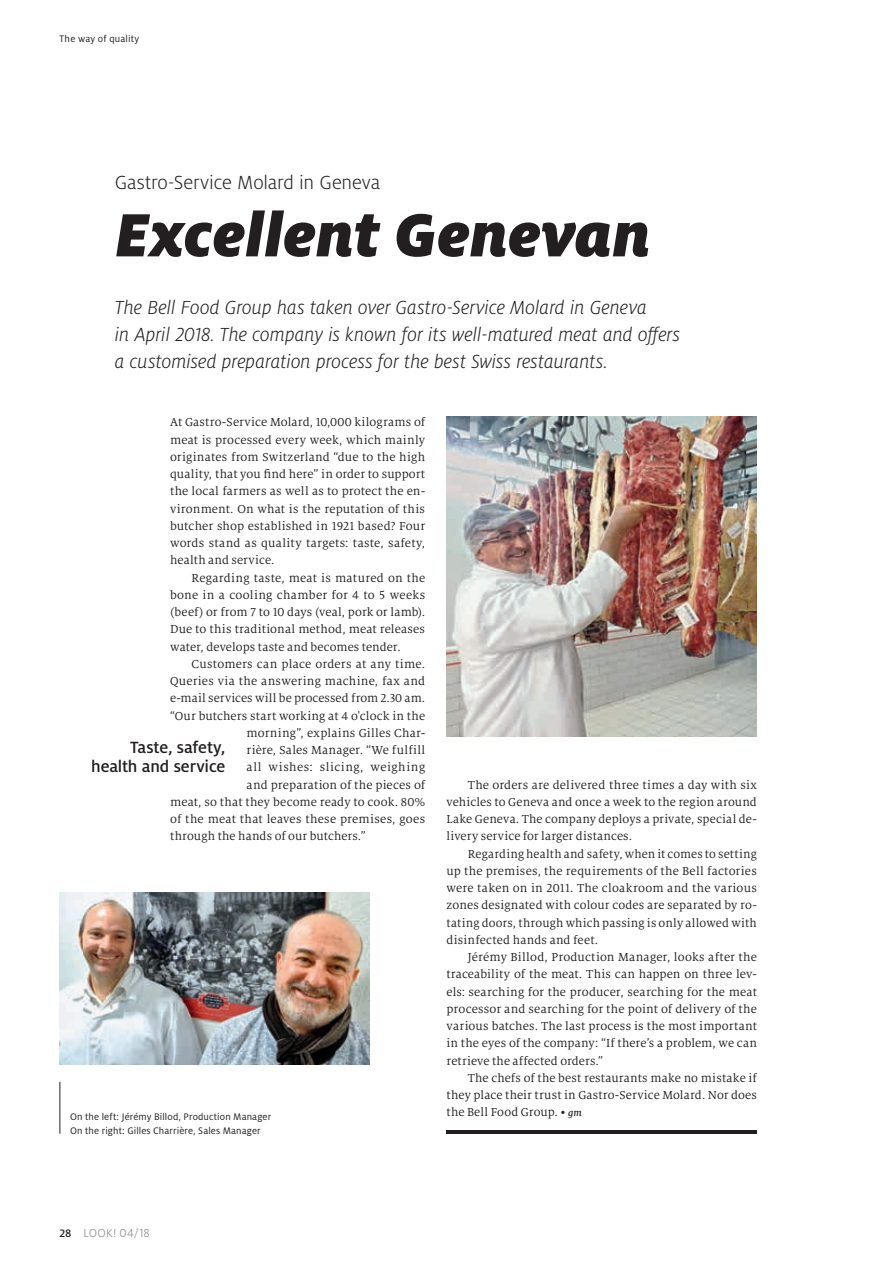
<style>
.page{position:relative;width:893px;height:1263px;background:#fff}
.page>*{position:absolute;margin:0;border:0;box-sizing:border-box;transform-origin:0 0}
.t1{font:italic 900 67.5px "Milo Pro";letter-spacing:.005em;color:#231f20}
.t2{font:italic 300 21px/27px "Milo Pro";letter-spacing:-.005em;color:#231f20}
.t3{font:300 21px "Milo Pro";letter-spacing:-.005em;color:#231f20}
.t4{font:500 18px/18.8px "Milo Pro";letter-spacing:-.005em;color:#231f20;text-align:right}
.t5{font:12.75px/17.2px "Milo Serif Pro";letter-spacing:.015em;color:#231f20;text-align:justify}
.t6{font:12.75px "Milo Serif Pro";letter-spacing:.04em;color:#231f20}
.t7{font:300 12.75px "Milo Pro";letter-spacing:.02em;color:#808285}
.t8{font:10.5px "Milo Pro";letter-spacing:.01em;color:#231f20}
.s1{font-weight:500;font-style:italic;font-size:10.5px}
.s2{font-weight:500;font-size:12px;color:#231f20}
</style>
<div class="page">
<img style="left:60px;top:893px;width:310px;height:172px">
<img style="left:446px;top:417px;width:311px;height:319px">
<hr style="left:446px;top:1130px;width:311px;height:4px;background:#231f20">
<hr style="left:60px;top:1082px;width:1px;height:52px;background:#231f20">
<p class="t8" style="left:60px;top:33px;width:81px">The way of quality</p>
<h2 class="t3" style="left:115px;top:171px;width:267px">Gastro-Service Molard in Geneva</h2>
<h1 class="t1" style="left:115px;top:195px;width:537px">Excellent Genevan</h1>
<h2 class="t2" style="left:115px;top:294px;width:567px">The Bell Food Group has taken over Gastro-Service Molard in Geneva<br>in April 2018. The company is known for its well-matured meat and offers a customised preparation process for the best Swiss restaurants.</h2>
<p class="t5" style="left:170px;top:414px;width:257px">At Gastro-Service Molard, 10,000 kilograms of meat is processed every week, which mainly originates from Switzerland “due to the high quality, that you find here” in order to support the local farmers as well as to protect the en&shy;vironment. On what is the reputation of this butcher shop established in 1921 based? Four words stand as quality targets: taste, safety, health and service.</p>
<p class="t5" style="left:170px;top:569px;width:257px;text-indent:21px">Regarding taste, meat is matured on the bone in a cooling chamber for 4 to 5 weeks (beef) or from 7 to 10 days (veal, pork or lamb).<br>Due to this traditional method, meat releases water, develops taste and becomes tender.</p>
<p class="t5" style="left:191px;top:655px;width:235px">Customers can place orders at any time.</p>
<p class="t5" style="left:170px;top:672px;width:257px">Queries via the answering machine, fax and</p>
<p class="t5" style="left:170px;top:690px;width:257px">e-mail services will be processed from 2.30 am.</p>
<p class="t5" style="left:170px;top:707px;width:257px">“Our butchers start working at 4 o'clock in the</p>
<p class="t5" style="left:247px;top:724px;width:180px">morning”, explains Gilles Char-</p>
<p class="t5" style="left:247px;top:741px;width:180px">rière, Sales Manager. “We fulfill</p>
<p class="t6" style="left:247px;top:760px;width:180px">all wishes: slicing, weighing</p>
<p class="t5" style="left:247px;top:776px;width:180px">and preparation of the pieces of</p>
<p class="t5" style="left:170px;top:793px;width:257px">meat, so that they become ready to cook. 80%</p>
<p class="t5" style="left:170px;top:810px;width:257px">of the meat that leaves these premises, goes</p>
<p class="t5" style="left:170px;top:828px;width:197px">through the hands of our butchers.”</p>
<h3 class="t4" style="left:91px;top:738px;width:136px">Taste, safety, health and service</h3>
<p class="t5" style="left:446px;top:776px;width:312px;text-indent:21px">The orders are delivered three times a day with six vehicles to Geneva and once a week to the region around Lake Geneva. The company deploys a private, special de&shy;livery service for larger distances.</p>
<p class="t5" style="left:446px;top:845px;width:312px;text-indent:21px">Regarding health and safety, when it comes to setting up the premises, the requirements of the Bell factories were taken on in 2011. The cloakroom and the various zones designated with colour codes are separated by ro&shy;tating doors, through which passing is only allowed with disinfected hands and feet.</p>
<p class="t5" style="left:446px;top:948px;width:312px;text-indent:21px">Jérémy Billod, Production Manager, looks after the traceability of the meat. This can happen on three lev&shy;els: searching for the producer, searching for the meat processor and searching for the point of delivery of the various batches. The last process is the most important in the eyes of the company: “If there’s a problem, we can retrieve the affected orders.”</p>
<p class="t5" style="left:446px;top:1069px;width:312px;text-align:right">The chefs of the best restaurants make no mistake if they place their trust in Gastro-Service Molard. Nor does</p>
<p class="t8" style="left:70px;top:1111px;width:203px">On the left: Jérémy Billod, Production Manager</p>
<p class="t5" style="left:446px;top:1104px;width:137px">the Bell Food Group. • <span class="s1">gm</span></p>
<p class="t8" style="left:70px;top:1124px;width:192px">On the right: Gilles Charrière, Sales Manager</p>
<p class="t7" style="left:60px;top:1226px;width:92px"><span class="s2">28</span> LOOK! 04/18</p>
</div>
